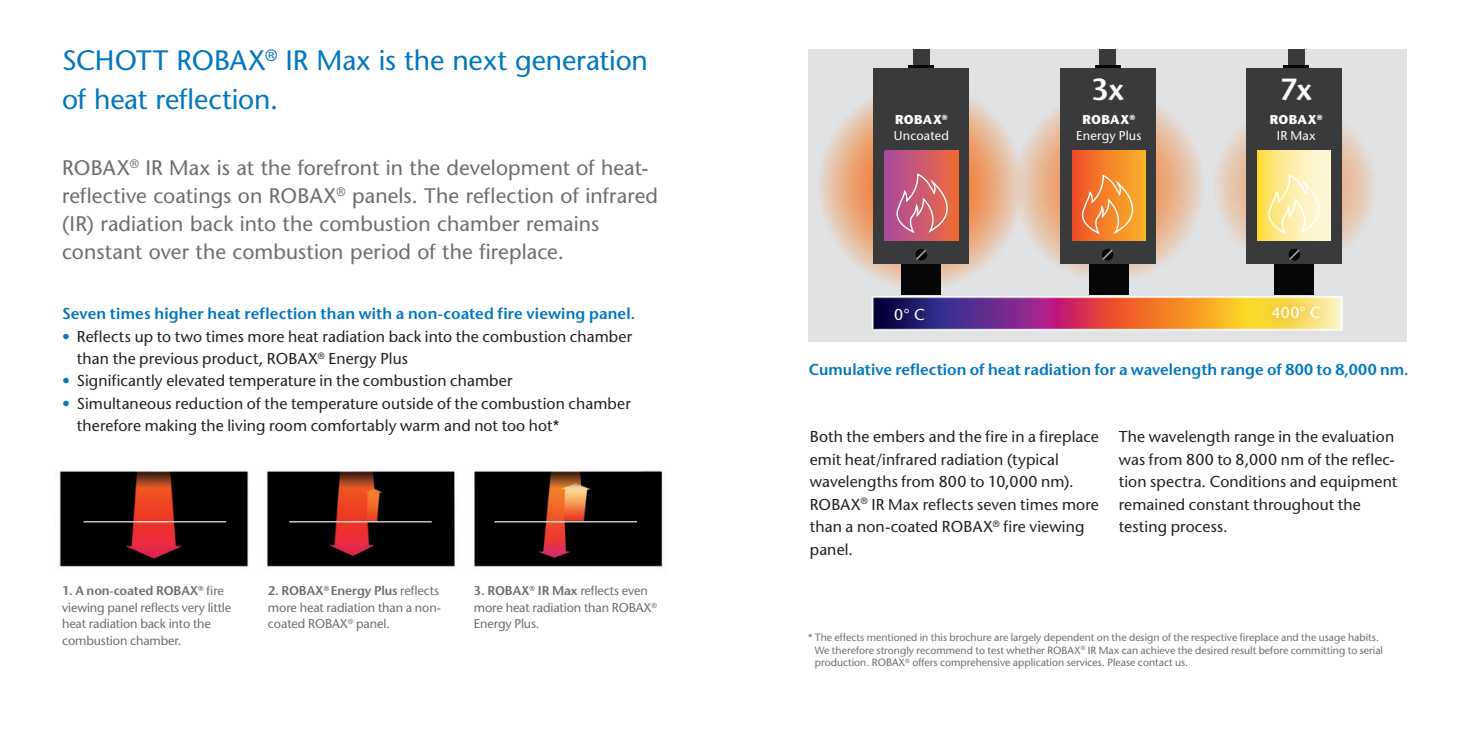
<style>
.page{position:relative;width:1469px;height:735px;background:#fff}
.page>*{position:absolute;margin:0;border:0;box-sizing:border-box;transform-origin:0 0}
.t1{font:600 30.45px "Stone Sans Std";color:#fff}
.t2{font:500 28px/38.5px "Stone Sans Std";letter-spacing:-.005em;color:#0077c0}
.t3{font:500 21px/28px "Stone Sans Std";letter-spacing:.005em;color:#6b6d70}
.t4{font:500 15.75px/22.4px "Stone Sans Std";letter-spacing:.01em;color:#231f20}
.t5{font:600 15.75px "Stone Sans Std";letter-spacing:.005em;color:#0077c0}
.t6{font:500 15.75px "Stone Sans Std";color:#fff}
.t7{font:500 12.78px/15.2px "Stone Sans Std";letter-spacing:.015em;color:#fff}
.t8{font:700 12.78px/15.2px "Stone Sans Std";letter-spacing:.025em;color:#fff;text-align:center}
.t9{font:500 12.6px/16.6px "Stone Sans Std";letter-spacing:-.01em;color:#6b6d70}
.t10{font:500 10.5px/12.6px "Stone Sans Std";color:#6b6d70}
.s1{color:#0077c0}
.s2{font-weight:600}
.s3{font-weight:700}
.s4{font-weight:500}
</style>
<div class="page">
<img style="left:809px;top:50px;width:597px;height:291px">
<div style="left:901px;top:256px;width:40px;height:38px;background:#070607"></div>
<div style="left:1089px;top:256px;width:39px;height:38px;background:#070607"></div>
<div style="left:913px;top:50px;width:17px;height:33px;background:#383a3c"></div>
<div style="left:1099px;top:50px;width:17px;height:33px;background:#383a3c"></div>
<div style="left:1287px;top:50px;width:17px;height:33px;background:#383a3c"></div>
<div style="left:1095px;top:65px;width:25px;height:5px;background:#070607"></div>
<div style="left:908px;top:65px;width:26px;height:5px;background:#070607"></div>
<div style="left:1283px;top:65px;width:25px;height:5px;background:#070607"></div>
<div style="left:1274px;top:256px;width:39px;height:38px;background:#070607"></div>
<div style="left:873px;top:68px;width:96px;height:195px;background:#383a3c"></div>
<div style="left:1060px;top:68px;width:95px;height:195px;background:#383a3c"></div>
<div style="left:1246px;top:68px;width:96px;height:195px;background:#383a3c"></div>
<svg style="left:916px;top:249px;width:10px;height:11px"></svg>
<svg style="left:1102px;top:249px;width:10px;height:11px"></svg>
<svg style="left:1289px;top:249px;width:10px;height:11px"></svg>
<svg style="left:1256px;top:289px;width:79px;height:46px;background:#e3d07d"></svg>
<div style="left:1072px;top:151px;width:73px;height:89px;background:linear-gradient(to right,#f04f28,#fab42a)"></div>
<svg style="left:1078px;top:173px;width:67px;height:63px;background:#f6913d"></svg>
<svg style="left:1257px;top:151px;width:73px;height:89px;background:#fde98d"></svg>
<svg style="left:1264px;top:173px;width:66px;height:62px;background:#fdefb3"></svg>
<div style="left:885px;top:151px;width:73px;height:89px;background:linear-gradient(to right,#ab49a0,#ef6a39)"></div>
<svg style="left:892px;top:172px;width:66px;height:62px;background:#d56a75"></svg>
<img style="left:59px;top:470px;width:604px;height:97px">
<hr style="left:494px;top:520px;width:143px;height:2px;background:#fff">
<hr style="left:84px;top:520px;width:142px;height:2px;background:#fff">
<hr style="left:289px;top:520px;width:143px;height:2px;background:#fff">
<h2 class="t2" style="left:62px;top:41px;width:587px">SCHOTT ROBAX<sup>®</sup> IR Max is the next generation of heat reflection.</h2>
<p class="t3" style="left:62px;top:154px;width:597px">ROBAX<sup>®</sup> IR Max is at the forefront in the development of heat&shy;reflective coatings on ROBAX<sup>®</sup> panels. The reflection of infrared (IR) radiation back into the combustion chamber remains constant over the combustion period of the fireplace.</p>
<p class="t5" style="left:62px;top:304px;width:575px">Seven times higher heat reflection than with a non-coated fire viewing panel.</p>
<p class="t4" style="left:77px;top:325px;width:557px;text-indent:-15px"><span class="s1">•</span> Reflects up to two times more heat radiation back into the combustion chamber than the previous product, ROBAX<sup>®</sup> Energy Plus</p>
<p class="t4" style="left:62px;top:369px;width:452px"><span class="s1">•</span> Significantly elevated temperature in the combustion chamber</p>
<p class="t4" style="left:77px;top:392px;width:555px;text-indent:-15px"><span class="s1">•</span> Simultaneous reduction of the temperature outside of the combustion chamber therefore making the living room comfortably warm and not too hot*</p>
<p class="t9" style="left:62px;top:582px;width:171px"><span class="s2">1. A non-coated ROBAX</span><sup>®</sup> fire viewing panel reflects very little heat radiation back into the combustion chamber.</p>
<p class="t9" style="left:268px;top:582px;width:174px"><span class="s2">2. ROBAX</span><sup>®</sup> <span class="s2">Energy Plus</span> reflects more heat radiation than a non&shy;coated ROBAX<sup>®</sup> panel.</p>
<p class="t9" style="left:474px;top:582px;width:185px"><span class="s2">3. ROBAX</span><sup>®</sup> <span class="s2">IR Max</span> reflects even more heat radiation than ROBAX<sup>®<br></sup>Energy Plus.</p>
<h1 class="t1" style="left:1091px;top:71px;width:34px">3x</h1>
<h1 class="t1" style="left:1279px;top:71px;width:34px">7x</h1>
<p class="t7" style="left:894px;top:112px;width:57px"><span class="s3">ROBAX</span><sup>®<br></sup>Uncoated</p>
<p class="t7" style="left:1076px;top:112px;width:67px;text-align:center"><span class="s3">ROBAX</span><sup>®<br></sup>Energy Plus</p>
<p class="t8" style="left:1269px;top:112px;width:54px">ROBAX<sup>®<br></sup><span class="s4">IR Max</span></p>
<p class="t6" style="left:894px;top:304px;width:32px">0° C</p>
<p class="t6" style="left:1271px;top:303px;width:51px">400° C</p>
<p class="t5" style="left:809px;top:360px;width:601px">Cumulative reflection of heat radiation for a wavelength range of 800 to 8,000 nm.</p>
<p class="t4" style="left:809px;top:425px;width:291px">Both the embers and the fire in a fireplace emit heat/infrared radiation (typical wavelengths from 800 to 10,000 nm).<br>ROBAX<sup>®</sup> IR Max reflects seven times more than a non-coated ROBAX<sup>®</sup> fire viewing panel.</p>
<p class="t4" style="left:1118px;top:425px;width:280px">The wavelength range in the evaluation was from 800 to 8,000 nm of the reflec&shy;tion spectra. Conditions and equipment remained constant throughout the testing process.</p>
<p class="t10" style="left:815px;top:630px;width:569px;text-indent:-7px">* The effects mentioned in this brochure are largely dependent on the design of the respective fireplace and the usage habits.<br>We therefore strongly recommend to test whether ROBAX<sup>®</sup> IR Max can achieve the desired result before committing to serial production. ROBAX<sup>®</sup> offers comprehensive application services. Please contact us.</p>
</div>
